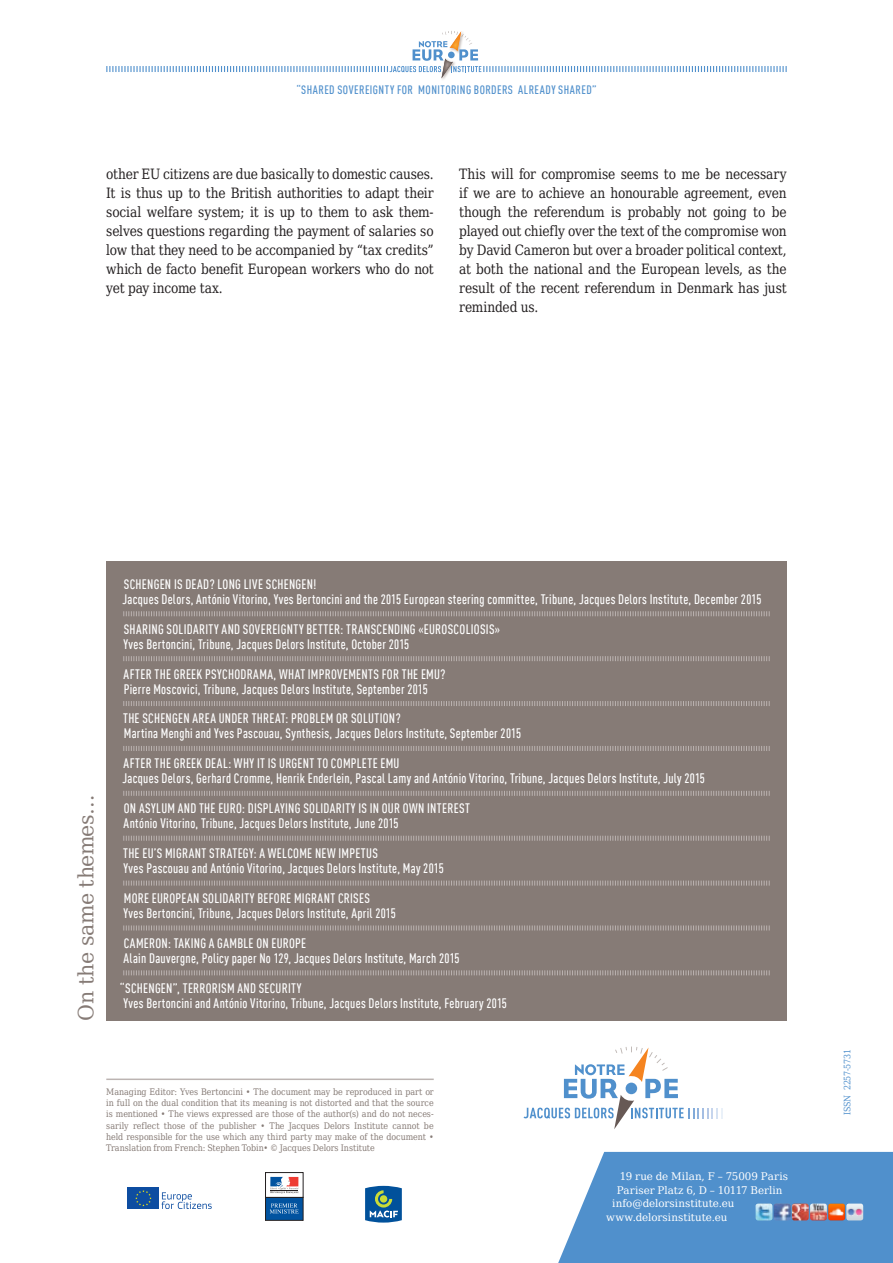
<style>
.page{position:relative;width:893px;height:1263px;background:#fff}
.page>*{position:absolute;margin:0;border:0;box-sizing:border-box;transform-origin:0 0}
.t1{font:21px "DejaVu Serif";letter-spacing:-.025em;color:#867b76}
.EN_TRI_Texte_courant{font:14.25px/19.2px "DejaVu Serif Condensed";letter-spacing:-.015em;color:#231f20;text-align:justify;scale:.95 1}
.TRI_SMT_auteur{font:500 condensed 13.5px "DIN Offc Pro";letter-spacing:.025em;color:#fff}
.TRI_SMT_titre{font:500 condensed 13.5px "DIN Offc Pro";letter-spacing:.02em;color:#fff}
.TRI_SMT_auteur_fin{font:500 condensed 13.5px "DIN Offc Pro";letter-spacing:.02em;color:#fff}
.EN_TRI_titre_courant{font:500 condensed 12px "DIN Offc Pro";letter-spacing:.035em;color:#5090cc}
.t2{font:10.5px "DejaVu Serif";color:#fff}
.t3{font:9px/11.2px "DejaVu Serif Condensed";letter-spacing:-.015em;color:#867b76;text-align:justify}
.t4{font:9px "DejaVu Serif Condensed";letter-spacing:-.02em;color:#5090cc}
</style>
<div class="page">
<svg style="left:558px;top:1152px;width:335px;height:111px;background:#5c98cf"></svg>
<hr style="left:106px;top:1078px;width:328px;height:2px;background:#bcb4b2">
<svg style="left:523px;top:1046px;width:199px;height:83px"></svg>
<svg style="left:106px;top:31px;width:681px;height:47px"></svg>
<img style="left:774px;top:1203px;width:89px;height:17px">
<img style="left:756px;top:1203px;width:16px;height:17px">
<svg style="left:365px;top:1186px;width:37px;height:36px"></svg>
<div style="left:265px;top:1197px;width:38px;height:23px;background:#0153a0"></div>
<div style="left:265px;top:1197px;width:38px;height:23px;border:1px solid #231f20"></div>
<svg style="left:270px;top:1176px;width:29px;height:18px"></svg>
<div style="left:265px;top:1172px;width:38px;height:25px;border:1px solid #231f20"></div>
<svg style="left:270px;top:1177px;width:28px;height:16px"></svg>
<svg style="left:270px;top:1203px;width:29px;height:10px"></svg>
<div style="left:128px;top:1188px;width:31px;height:21px;background:#0d4da1"></div>
<svg style="left:135px;top:1190px;width:17px;height:16px"></svg>
<svg style="left:161px;top:1192px;width:51px;height:17px"></svg>
<div style="left:106px;top:561px;width:681px;height:459px;background:#867b76"></div>
<svg style="left:123px;top:611px;width:647px;height:6px"></svg>
<svg style="left:123px;top:656px;width:647px;height:5px"></svg>
<svg style="left:123px;top:701px;width:647px;height:5px"></svg>
<svg style="left:123px;top:746px;width:647px;height:5px"></svg>
<svg style="left:123px;top:790px;width:647px;height:6px"></svg>
<svg style="left:123px;top:835px;width:647px;height:6px"></svg>
<svg style="left:123px;top:880px;width:647px;height:6px"></svg>
<svg style="left:123px;top:925px;width:647px;height:6px"></svg>
<svg style="left:123px;top:970px;width:647px;height:6px"></svg>
<p class="EN_TRI_titre_courant" style="left:296px;top:81px;width:17px">“Shared</p>
<p class="EN_TRI_titre_courant" style="left:337px;top:81px;width:12px">Sovereignty</p>
<p class="EN_TRI_titre_courant" style="left:397px;top:81px;width:6px">for</p>
<p class="EN_TRI_titre_courant" style="left:418px;top:81px;width:14px">Monitoring</p>
<p class="EN_TRI_titre_courant" style="left:474px;top:81px;width:13px">Borders</p>
<p class="EN_TRI_titre_courant" style="left:518px;top:81px;width:12px">Already</p>
<p class="EN_TRI_titre_courant" style="left:558px;top:81px;width:12px">Shared</p>
<p class="EN_TRI_titre_courant" style="left:592px;top:81px;width:6px">”</p>
<p class="EN_TRI_Texte_courant" style="left:106px;top:163px;width:346px">other EU citizens are due basically to domestic causes.<br>It is thus up to the British authorities to adapt their social welfare system; it is up to them to ask them&shy;selves questions regarding the payment of salaries so low that they need to be accompanied by “tax credits” which de facto benefit European workers who do not yet pay income tax.</p>
<p class="EN_TRI_Texte_courant" style="left:459px;top:163px;width:346px">This will for compromise seems to me be necessary if we are to achieve an honourable agreement, even though the referendum is probably not going to be played out chiefly over the text of the compromise won by David Cameron but over a broader political context, at both the national and the European levels, as the result of the recent referendum in Denmark has just reminded us.</p>
<p class="t1" style="left:67px;top:1020px;width:227px;rotate:-90deg">On the same themes…</p>
<p class="TRI_SMT_titre" style="left:124px;top:574px;width:194px">SCHENGEN IS DEAD? LONG LIVE SCHENGEN!</p>
<p class="TRI_SMT_auteur" style="left:122px;top:589px;width:640px">Jacques Delors, António Vitorino, Yves Bertoncini and the 2015 European steering committee, Tribune, Jacques Delors Institute, December 2015</p>
<p class="TRI_SMT_titre" style="left:124px;top:619px;width:378px">SHARING SOLIDARITY AND SOVEREIGNTY BETTER: TRANSCENDING «EUROSCOLIOSIS»</p>
<p class="TRI_SMT_auteur" style="left:124px;top:634px;width:287px">Yves Bertoncini, Tribune, Jacques Delors Institute, October 2015</p>
<p class="TRI_SMT_titre" style="left:124px;top:664px;width:323px">AFTER THE GREEK PSYCHODRAMA, WHAT IMPROVEMENTS FOR THE EMU?</p>
<p class="TRI_SMT_auteur" style="left:124px;top:679px;width:306px">Pierre Moscovici, Tribune, Jacques Delors Institute, September 2015</p>
<p class="TRI_SMT_titre" style="left:123px;top:709px;width:279px">THE SCHENGEN AREA UNDER THREAT: PROBLEM OR SOLUTION?</p>
<p class="TRI_SMT_auteur" style="left:124px;top:724px;width:399px">Martina Menghi and Yves Pascouau, Synthesis, Jacques Delors Institute, September 2015</p>
<p class="TRI_SMT_titre" style="left:124px;top:754px;width:277px">AFTER THE GREEK DEAL: WHY IT IS URGENT TO COMPLETE EMU</p>
<p class="TRI_SMT_auteur" style="left:122px;top:769px;width:584px">Jacques Delors, Gerhard Cromme, Henrik Enderlein, Pascal Lamy and António Vitorino, Tribune, Jacques Delors Institute, July 2015</p>
<p class="TRI_SMT_titre" style="left:124px;top:798px;width:348px">ON ASYLUM AND THE EURO: DISPLAYING SOLIDARITY IS IN OUR OWN INTEREST</p>
<p class="TRI_SMT_auteur" style="left:124px;top:813px;width:276px">António Vitorino, Tribune, Jacques Delors Institute, June 2015</p>
<p class="TRI_SMT_titre" style="left:123px;top:843px;width:256px">THE EU’S MIGRANT STRATEGY: A WELCOME NEW IMPETUS</p>
<p class="TRI_SMT_auteur" style="left:124px;top:858px;width:322px">Yves Pascouau and António Vitorino, Jacques Delors Institute, May 2015</p>
<p class="TRI_SMT_titre" style="left:124px;top:888px;width:248px">MORE EUROPEAN SOLIDARITY BEFORE MIGRANT CRISES</p>
<p class="TRI_SMT_auteur" style="left:124px;top:903px;width:274px">Yves Bertoncini, Tribune, Jacques Delors Institute, April 2015</p>
<p class="TRI_SMT_titre" style="left:124px;top:933px;width:184px">CAMERON: TAKING A GAMBLE ON EUROPE</p>
<p class="TRI_SMT_auteur" style="left:124px;top:948px;width:337px">Alain Dauvergne, Policy paper No 129, Jacques Delors Institute, March 2015</p>
<p class="TRI_SMT_titre" style="left:120px;top:978px;width:183px">“SCHENGEN”, TERRORISM AND SECURITY</p>
<p class="TRI_SMT_auteur_fin" style="left:124px;top:993px;width:385px">Yves Bertoncini and António Vitorino, Tribune, Jacques Delors Institute, February 2015</p>
<p class="t3" style="left:106px;top:1085px;width:329px">Managing Editor: Yves Bertoncini • The document may be reproduced in part or in full on the dual condition that its meaning is not distorted and that the source is mentioned • The views expressed are those of the author(s) and do not neces&shy;sarily reflect those of the publisher • The Jacques Delors Institute cannot be held responsible for the use which any third party may make of the document • Translation from French: Stephen Tobin• © Jacques Delors Institute</p>
<p class="t2" style="left:620px;top:1167px;width:170px">19 rue de Milan, F – 75009 Paris</p>
<p class="t2" style="left:617px;top:1180px;width:167px">Pariser Platz 6, D – 10117 Berlin</p>
<p class="t2" style="left:612px;top:1194px;width:124px">info@delorsinstitute.eu</p>
<p class="t2" style="left:606px;top:1207px;width:123px">www.delorsinstitute.eu</p>
<p class="t4" style="left:839px;top:1115px;width:68px;rotate:-90deg">ISSN 2257-5731</p>
</div>
